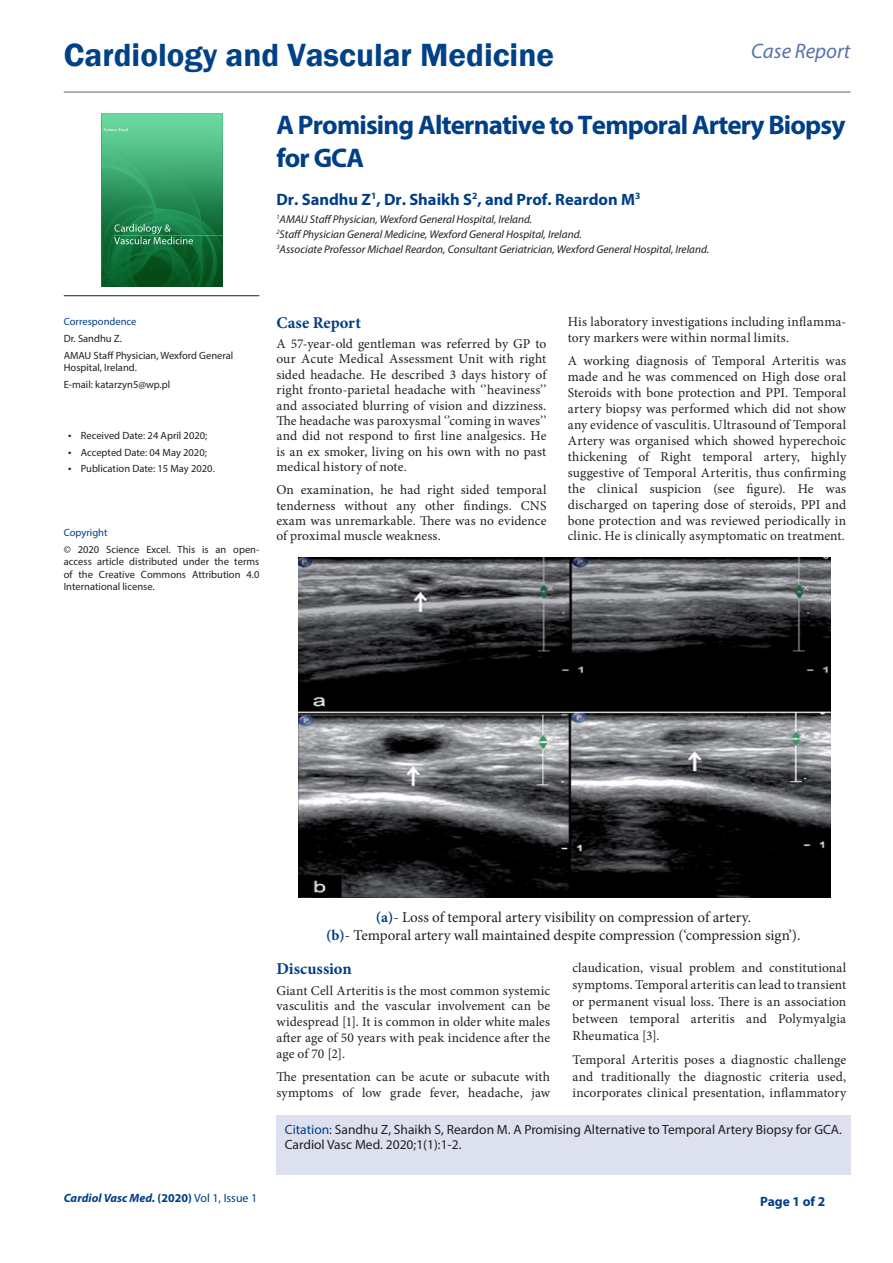
<style>
.page{position:relative;width:893px;height:1263px;background:#fff}
.page>*{position:absolute;margin:0;border:0;box-sizing:border-box;transform-origin:0 0}
.t1{font:600 33px "Franklin Gothic";color:#004188}
.t2{font:700 27px/33px "Myriad Pro";letter-spacing:-.03em;color:#003e88}
.t3{font:italic 21px "Myriad Pro";color:#5a74aa}
.t4{font:700 16.5px "Myriad Pro";color:#003e88}
.t5{font:700 16.5px "Minion Pro";letter-spacing:.005em;color:#003e88}
.t6{font:15px "Minion Pro";color:#231f20}
.t7{font:13.5px/15.9px "Minion Pro";letter-spacing:.01em;color:#231f20;text-align:justify}
.t8{font:700 13.5px "Myriad Pro";color:#003e88}
.t9{font:13.35px/15px "Myriad Pro";color:#231f20}
.t10{font:italic 700 12px "Myriad Pro";color:#003e88}
.t11{font:italic 11.25px "Myriad Pro";color:#231f20}
.t12{font:10.5px/12.6px "Myriad Pro";color:#231f20}
.t13{font:10.5px "Myriad Pro";color:#003e88}
.s1{font-size:12px}
.s2{font-weight:700;color:#003e88}
.s3{color:#003e88}
.s4{font-style:normal}
.s5{font-weight:400;font-style:normal}
</style>
<div class="page">
<div style="left:276px;top:1115px;width:574px;height:60px;background:#dde0ef"></div>
<img style="left:101px;top:114px;width:121px;height:172px">
<hr style="left:64px;top:295px;width:195px;height:1px;background:#231f20">
<hr style="left:64px;top:91px;width:786px;height:2px;background:#939598">
<img style="left:299px;top:558px;width:532px;height:340px">
<h1 class="t1" style="left:64px;top:34px;width:492px">Cardiology and Vascular Medicine</h1>
<h3 class="t3" style="left:751px;top:38px;width:101px">Case Report</h3>
<p class="t2" style="left:276px;top:108px;width:571px">A Promising Alternative to Temporal Artery Biopsy for GCA</p>
<p class="t4" style="left:276px;top:188px;width:365px">Dr. Sandhu Z<sup>1</sup>, Dr. Shaikh S<sup>2</sup>, and Prof. Reardon M<sup>3</sup></p>
<p class="t11" style="left:276px;top:212px;width:257px"><sup>1</sup>AMAU Staff Physician, Wexford General Hospital, Ireland.</p>
<p class="t11" style="left:276px;top:227px;width:307px"><sup>2</sup>Staff Physician General Medicine, Wexford General Hospital, Ireland.</p>
<p class="t11" style="left:276px;top:242px;width:434px"><sup>3</sup>Associate Professor Michael Reardon, Consultant Geriatrician, Wexford General Hospital, Ireland.</p>
<p class="t13" style="left:64px;top:315px;width:74px">Correspondence</p>
<p class="t12" style="left:64px;top:332px;width:60px">Dr. Sandhu Z.</p>
<p class="t12" style="left:64px;top:349px;width:171px">AMAU Staff Physician, Wexford General<br>Hospital, Ireland.</p>
<p class="t12" style="left:64px;top:378px;width:108px">E-mail: katarzyn5@wp.pl</p>
<p class="t12" style="left:68px;top:429px;width:141px"><span class="s1">•</span> Received Date: 24 April 2020;</p>
<p class="t12" style="left:68px;top:446px;width:140px"><span class="s1">•</span> Accepted Date: 04 May 2020;</p>
<p class="t12" style="left:68px;top:462px;width:148px"><span class="s1">•</span> Publication Date: 15 May 2020.</p>
<p class="t13" style="left:64px;top:526px;width:45px">Copyright</p>
<p class="t12" style="left:64px;top:543px;width:197px;text-align:justify">© 2020 Science Excel. This is an open&shy;access article distributed under the terms of the Creative Commons Attribution 4.0<br>International license.</p>
<p class="t5" style="left:276px;top:311px;width:86px">Case Report</p>
<p class="t7" style="left:276px;top:336px;width:272px;line-height:15.5px">A 57-year-old gentleman was referred by GP to our Acute Medical Assessment Unit with right sided headache. He described 3 days history of right fronto-parietal headache with ‘’heaviness’’ and associated blurring of vision and dizziness.<br>The headache was paroxysmal ‘’coming in waves’’ and did not respond to first line analgesics. He is an ex smoker, living on his own with no past medical history of note.</p>
<p class="t7" style="left:276px;top:482px;width:272px;line-height:15.5px">On examination, he had right sided temporal tenderness without any other findings. CNS exam was unremarkable. There was no evidence of proximal muscle weakness.</p>
<p class="t7" style="left:568px;top:314px;width:280px">His laboratory investigations including inflamma&shy;tory markers were within normal limits.</p>
<p class="t7" style="left:568px;top:353px;width:280px">A working diagnosis of Temporal Arteritis was made and he was commenced on High dose oral Steroids with bone protection and PPI. Temporal artery biopsy was performed which did not show any evidence of vasculitis. Ultrasound of Temporal Artery was organised which showed hyperechoic thickening of Right temporal artery, highly suggestive of Temporal Arteritis, thus confirming the clinical suspicion (see figure). He was discharged on tapering dose of steroids, PPI and bone protection and was reviewed periodically in clinic. He is clinically asymptomatic on treatment.</p>
<p class="t6" style="left:376px;top:907px;width:377px"><span class="s2">(a)</span>- Loss of temporal artery visibility on compression of artery.</p>
<p class="t6" style="left:326px;top:925px;width:476px"><span class="s2">(b)</span>- Temporal artery wall maintained despite compression (‘compression sign’).</p>
<p class="t5" style="left:276px;top:957px;width:77px">Discussion</p>
<p class="t7" style="left:276px;top:982px;width:275px">Giant Cell Arteritis is the most common systemic vasculitis and the vascular involvement can be widespread [1]. It is common in older white males after age of 50 years with peak incidence after the age of 70 [2].</p>
<p class="t7" style="left:276px;top:1069px;width:275px">The presentation can be acute or subacute with symptoms of low grade fever, headache, jaw</p>
<p class="t7" style="left:572px;top:959px;width:275px;line-height:16.8px">claudication, visual problem and constitutional symptoms. Temporal arteritis can lead to transient or permanent visual loss. There is an association between temporal arteritis and Polymyalgia Rheumatica [3].</p>
<p class="t7" style="left:572px;top:1051px;width:275px;line-height:16.8px">Temporal Arteritis poses a diagnostic challenge and traditionally the diagnostic criteria used, incorporates clinical presentation, inflammatory</p>
<p class="t9" style="left:285px;top:1122px;width:559px"><span class="s3">Citation:</span> Sandhu Z, Shaikh S, Reardon M. A Promising Alternative to Temporal Artery Biopsy for GCA.<br>Cardiol Vasc Med. 2020;1(1):1-2.</p>
<p class="t10" style="left:64px;top:1190px;width:195px">Cardiol Vasc Med. <span class="s4">(2020)</span> <span class="s5">Vol 1, Issue 1</span></p>
<p class="t8" style="left:760px;top:1192px;width:67px">Page 1 of 2</p>
</div>
